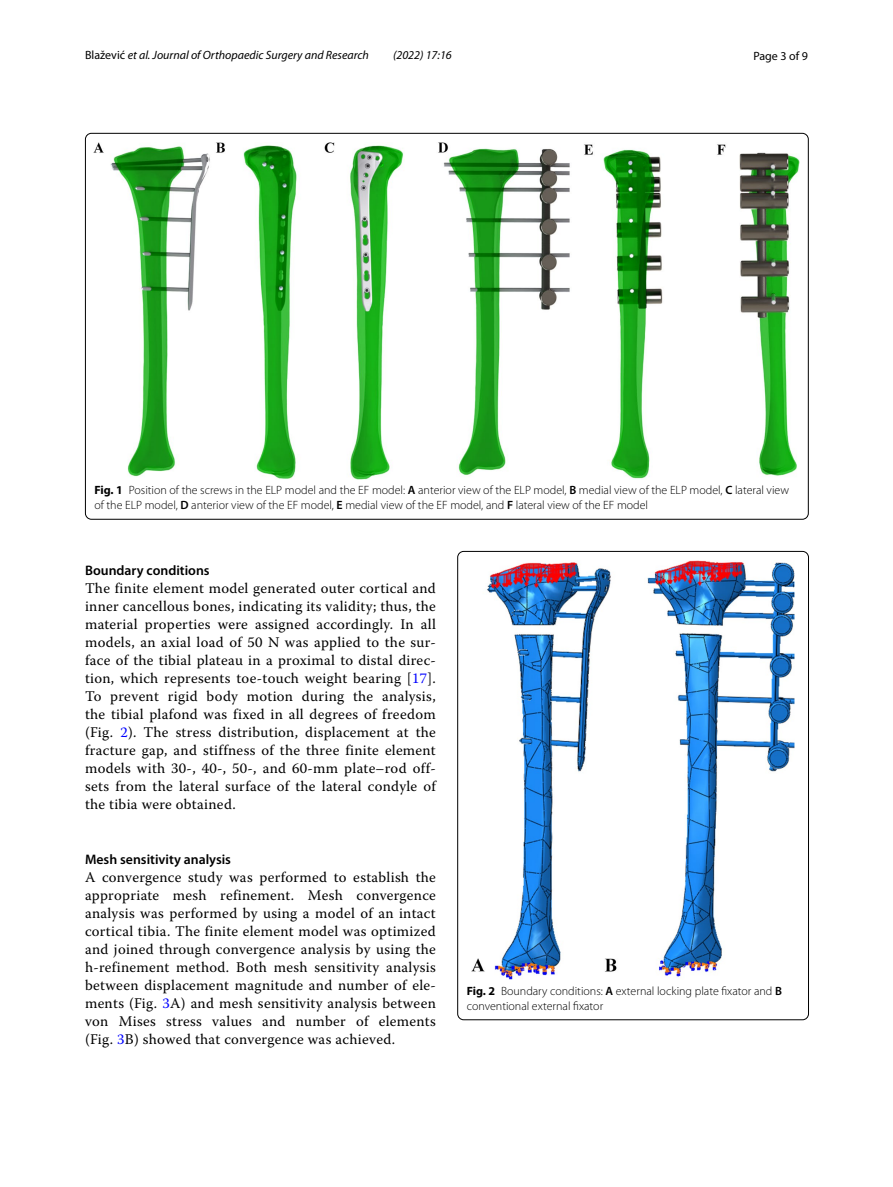
<style>
.page{position:relative;width:893px;height:1187px;background:#fff}
.page>*{position:absolute;margin:0;border:0;box-sizing:border-box;transform-origin:0 0}
.t1{font:14.7px/18px "Warnock Pro";letter-spacing:.02em;color:#000;text-align:justify}
.t2{font:600 13.8px "Myriad Pro";color:#000}
.t3{font:300 12px/15px "Myriad Pro";color:#000}
.t4{font:italic 12px "Myriad Pro";color:#000}
.t5{font:12px "Myriad Pro";color:#000}
.s1{font-style:normal}
.s2{font-weight:700}
.s3{font-weight:600}
.s4{color:#00f}
</style>
<div class="page">
<img style="left:94px;top:142px;width:706px;height:337px">
<img style="left:471px;top:560px;width:324px;height:419px">
<p class="t4" style="left:85px;top:48px;width:285px"><span class="s1">Blažević</span> et al. Journal of Orthopaedic Surgery and Research</p>
<p class="t4" style="left:393px;top:48px;width:60px">(2022) 17:16</p>
<p class="t5" style="left:753px;top:48px;width:56px">Page 3 of 9</p>
<p class="t3" style="left:94px;top:483px;width:696px"><span class="s2">Fig. 1</span> Position of the screws in the ELP model and the EF model: <span class="s3">A</span> anterior view of the ELP model, <span class="s3">B</span> medial view of the ELP model, <span class="s3">C</span> lateral view of the ELP model, <span class="s3">D</span> anterior view of the EF model, <span class="s3">E</span> medial view of the EF model, and <span class="s3">F</span> lateral view of the EF model</p>
<p class="t2" style="left:85px;top:561px;width:126px">Boundary conditions</p>
<p class="t1" style="left:85px;top:579px;width:352px">The finite element model generated outer cortical and inner cancellous bones, indicating its validity; thus, the material properties were assigned accordingly. In all models, an axial load of 50 N was applied to the sur&shy;face of the tibial plateau in a proximal to distal direc&shy;tion, which represents toe-touch weight bearing [<span class="s4">17</span>].<br>To prevent rigid body motion during the analysis, the tibial plafond was fixed in all degrees of freedom (Fig. <span class="s4">2</span>). The stress distribution, displacement at the fracture gap, and stiffness of the three finite element models with 30-, 40-, 50-, and 60-mm plate–rod off&shy;sets from the lateral surface of the lateral condyle of the tibia were obtained.</p>
<p class="t2" style="left:85px;top:850px;width:148px">Mesh sensitivity analysis</p>
<p class="t1" style="left:85px;top:867px;width:352px">A convergence study was performed to establish the appropriate mesh refinement. Mesh convergence analysis was performed by using a model of an intact cortical tibia. The finite element model was optimized and joined through convergence analysis by using the h-refinement method. Both mesh sensitivity analysis between displacement magnitude and number of ele&shy;ments (Fig. <span class="s4">3</span>A) and mesh sensitivity analysis between von Mises stress values and number of elements (Fig. <span class="s4">3</span>B) showed that convergence was achieved.</p>
<p class="t3" style="left:467px;top:983px;width:317px"><span class="s2">Fig. 2</span> Boundary conditions: <span class="s3">A</span> external locking plate fixator and <span class="s3">B </span>conventional external fixator</p>
</div>
